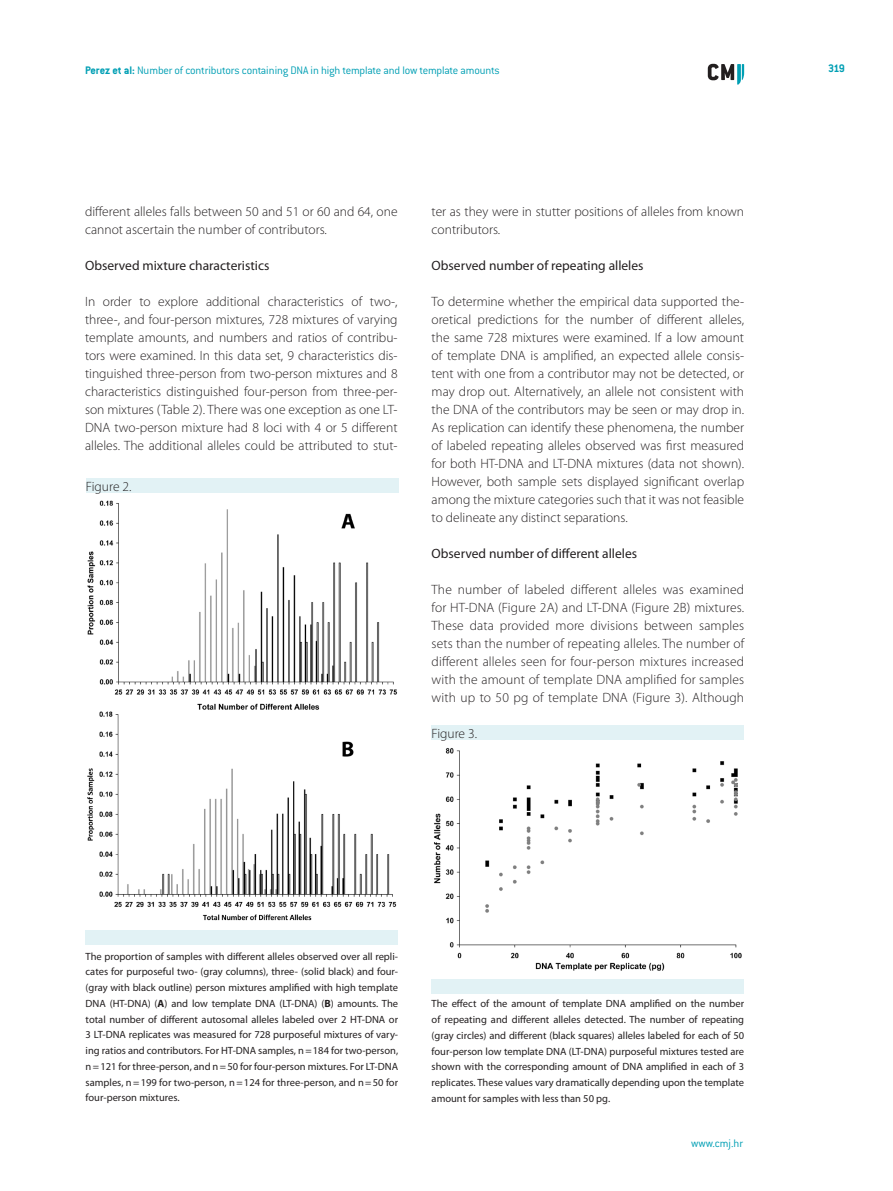
<style>
.page{position:relative;width:893px;height:1191px;background:#fff}
.page>*{position:absolute;margin:0;border:0;box-sizing:border-box;transform-origin:0 0}
.t1{font:300 13.5px/18px "Myriad Pro";color:#231f20;text-align:justify}
.t2{font:13.5px "Myriad Pro";color:#231f20}
.t3{font:300 12px "ITC Conduit LTCE";letter-spacing:-.015em;color:#009fb4}
.t4{font:700 12px "ITC Conduit LTCE";color:#009fb4}
.t5{font:10.5px/15.8px "Myriad Pro";color:#231f20;text-align:justify}
.s1{font-weight:700}
</style>
<div class="page">
<svg style="left:708px;top:64px;width:36px;height:21px"></svg>
<img style="left:87px;top:500px;width:310px;height:421px">
<div style="left:86px;top:478px;width:312px;height:15px;background:#e2f2f5"></div>
<div style="left:86px;top:929px;width:312px;height:15px;background:#e2f2f5"></div>
<img style="left:434px;top:748px;width:308px;height:223px">
<div style="left:432px;top:725px;width:312px;height:15px;background:#e2f2f5"></div>
<div style="left:432px;top:978px;width:312px;height:15px;background:#e2f2f5"></div>
<p class="t3" style="left:85px;top:63px;width:416px"><span class="s1">Perez et al:</span> Number of contributors containing DNA in high template and low template amounts</p>
<p class="t4" style="left:828px;top:61px;width:18px">319</p>
<p class="t1" style="left:85px;top:202px;width:314px">different alleles falls between 50 and 51 or 60 and 64, one cannot ascertain the number of contributors.</p>
<p class="t2" style="left:85px;top:257px;width:186px">Observed mixture characteristics</p>
<p class="t1" style="left:85px;top:292px;width:314px">In order to explore additional characteristics of two-, three-, and four-person mixtures, 728 mixtures of varying template amounts, and numbers and ratios of contribu&shy;tors were examined. In this data set, 9 characteristics dis&shy;tinguished three-person from two-person mixtures and 8 characteristics distinguished four-person from three-per&shy;son mixtures (Table 2). There was one exception as one LT-DNA two-person mixture had 8 loci with 4 or 5 different alleles. The additional alleles could be attributed to stut-</p>
<p class="t1" style="left:86px;top:477px;width:47px">Figure 2.</p>
<p class="t1" style="left:432px;top:202px;width:314px">ter as they were in stutter positions of alleles from known contributors.</p>
<p class="t2" style="left:432px;top:257px;width:213px">Observed number of repeating alleles</p>
<p class="t1" style="left:432px;top:292px;width:314px">To determine whether the empirical data supported the&shy;oretical predictions for the number of different alleles, the same 728 mixtures were examined. If a low amount of template DNA is amplified, an expected allele consis&shy;tent with one from a contributor may not be detected, or may drop out. Alternatively, an allele not consistent with the DNA of the contributors may be seen or may drop in.<br>As replication can identify these phenomena, the number of labeled repeating alleles observed was first measured for both HT-DNA and LT-DNA mixtures (data not shown).<br>However, both sample sets displayed significant overlap among the mixture categories such that it was not feasible to delineate any distinct separations.</p>
<p class="t2" style="left:432px;top:545px;width:207px">Observed number of different alleles</p>
<p class="t1" style="left:432px;top:580px;width:314px">The number of labeled different alleles was examined for HT-DNA (Figure 2A) and LT-DNA (Figure 2B) mixtures.<br>These data provided more divisions between samples sets than the number of repeating alleles. The number of different alleles seen for four-person mixtures increased with the amount of template DNA amplified for samples with up to 50 pg of template DNA (Figure 3). Although</p>
<p class="t1" style="left:432px;top:724px;width:47px">Figure 3.</p>
<p class="t5" style="left:86px;top:948px;width:314px">The proportion of samples with different alleles observed over all repli&shy;cates for purposeful two- (gray columns), three- (solid black) and four-(gray with black outline) person mixtures amplified with high template DNA (HT-DNA) (<span class="s1">A</span>) and low template DNA (LT-DNA) (<span class="s1">B</span>) amounts. The total number of different autosomal alleles labeled over 2 HT-DNA or 3 LT-DNA replicates was measured for 728 purposeful mixtures of vary&shy;ing ratios and contributors. For HT-DNA samples, n=184 for two-person, n=121 for three-person, and n=50 for four-person mixtures. For LT-DNA samples, n=199 for two-person, n=124 for three-person, and n=50 for four-person mixtures.</p>
<p class="t5" style="left:432px;top:996px;width:314px">The effect of the amount of template DNA amplified on the number of repeating and different alleles detected. The number of repeating (gray circles) and different (black squares) alleles labeled for each of 50 four-person low template DNA (LT-DNA) purposeful mixtures tested are shown with the corresponding amount of DNA amplified in each of 3 replicates. These values vary dramatically depending upon the template amount for samples with less than 50 pg.</p>
<p class="t3" style="left:691px;top:1136px;width:54px">www.cmj.hr</p>
</div>
